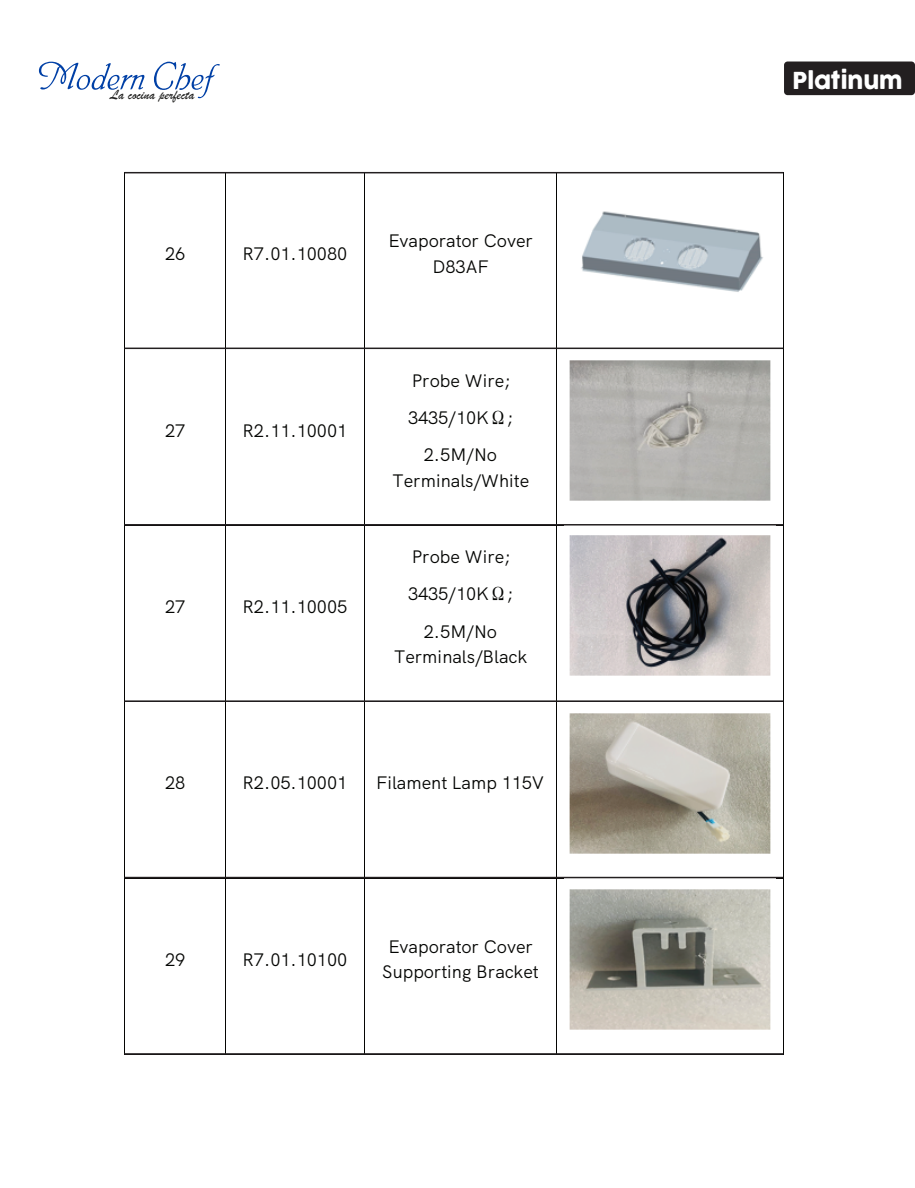
<style>
.page{position:relative;width:915px;height:1188px;background:#fff}
.page>*{position:absolute;margin:0;border:0;box-sizing:border-box;transform-origin:0 0}
.t1{font:22.8px "Cocogoose";color:#fff;scale:.96 1}
.t2{font:18.15px/25.5px "HK Grotesk";letter-spacing:-.005em;color:#040503;text-align:center}
.t3{font:14.25px "Brush Script";color:#1f1f1e}
.s1{font-family:"MS Mincho"}
</style>
<div class="page">
<svg style="left:39px;top:62px;width:105px;height:28px"></svg>
<svg style="left:154px;top:62px;width:66px;height:36px"></svg>
<div style="left:783px;top:62px;width:131px;height:33px;background:#231f20;border-radius:4px"></div>
<hr style="left:124px;top:173px;width:1px;height:175px;background:#040503">
<hr style="left:225px;top:173px;width:1px;height:175px;background:#040503">
<hr style="left:364px;top:173px;width:1px;height:175px;background:#040503">
<hr style="left:556px;top:173px;width:1px;height:175px;background:#040503">
<hr style="left:782px;top:173px;width:1px;height:175px;background:#040503">
<hr style="left:124px;top:349px;width:1px;height:176px;background:#040503">
<hr style="left:225px;top:349px;width:1px;height:176px;background:#040503">
<hr style="left:364px;top:349px;width:1px;height:176px;background:#040503">
<hr style="left:556px;top:349px;width:1px;height:176px;background:#040503">
<hr style="left:782px;top:349px;width:1px;height:176px;background:#040503">
<hr style="left:125px;top:525px;width:100px;height:1px;background:#040503">
<hr style="left:226px;top:525px;width:138px;height:1px;background:#040503">
<hr style="left:364px;top:525px;width:192px;height:1px;background:#040503">
<hr style="left:556px;top:525px;width:226px;height:1px;background:#040503">
<hr style="left:124px;top:525px;width:1px;height:176px;background:#040503">
<hr style="left:225px;top:525px;width:1px;height:176px;background:#040503">
<hr style="left:364px;top:525px;width:1px;height:176px;background:#040503">
<hr style="left:556px;top:525px;width:1px;height:176px;background:#040503">
<hr style="left:782px;top:525px;width:1px;height:176px;background:#040503">
<hr style="left:124px;top:702px;width:1px;height:176px;background:#040503">
<hr style="left:225px;top:702px;width:1px;height:176px;background:#040503">
<hr style="left:364px;top:702px;width:1px;height:176px;background:#040503">
<hr style="left:556px;top:702px;width:1px;height:176px;background:#040503">
<hr style="left:782px;top:702px;width:1px;height:176px;background:#040503">
<hr style="left:125px;top:878px;width:100px;height:1px;background:#040503">
<hr style="left:226px;top:878px;width:138px;height:1px;background:#040503">
<hr style="left:364px;top:878px;width:192px;height:1px;background:#040503">
<hr style="left:556px;top:878px;width:226px;height:1px;background:#040503">
<hr style="left:124px;top:878px;width:1px;height:176px;background:#040503">
<hr style="left:225px;top:878px;width:1px;height:176px;background:#040503">
<hr style="left:364px;top:878px;width:1px;height:176px;background:#040503">
<hr style="left:556px;top:878px;width:1px;height:176px;background:#040503">
<hr style="left:782px;top:878px;width:1px;height:176px;background:#040503">
<img style="left:564px;top:173px;width:211px;height:119px">
<img style="left:564px;top:349px;width:211px;height:152px">
<img style="left:569px;top:535px;width:202px;height:141px">
<img style="left:569px;top:713px;width:202px;height:141px">
<img style="left:564px;top:878px;width:211px;height:152px">
<hr style="left:124px;top:172px;width:659px;height:1px;background:#231f20">
<hr style="left:124px;top:348px;width:659px;height:1px;background:#231f20">
<hr style="left:124px;top:524px;width:659px;height:1px;background:#231f20">
<hr style="left:124px;top:700px;width:659px;height:2px;background:#231f20">
<hr style="left:124px;top:877px;width:659px;height:1px;background:#231f20">
<hr style="left:124px;top:1053px;width:659px;height:2px;background:#231f20">
<p class="t3" style="left:110px;top:86px;width:86px">La cocina perfecta</p>
<p class="t2" style="left:165px;top:239px;width:22px">26</p>
<p class="t2" style="left:242px;top:239px;width:106px">R7.01.10080</p>
<p class="t2" style="left:165px;top:416px;width:22px">27</p>
<p class="t2" style="left:242px;top:416px;width:106px">R2.11.10001</p>
<p class="t2" style="left:165px;top:592px;width:22px">27</p>
<p class="t2" style="left:242px;top:592px;width:106px">R2.11.10005</p>
<p class="t2" style="left:388px;top:227px;width:146px">Evaporator Cover<br>D83AF</p>
<p class="t2" style="left:408px;top:360px;width:106px;line-height:37.2px">Probe Wire;<br>3435/10K<span class="s1">Ω</span>;<br>2.5M/No</p>
<p class="t2" style="left:392px;top:466px;width:138px">Terminals/White</p>
<p class="t2" style="left:408px;top:536px;width:106px;line-height:37.5px">Probe Wire;<br>3435/10K<span class="s1">Ω</span>;<br>2.5M/No</p>
<p class="t2" style="left:394px;top:642px;width:135px">Terminals/Black</p>
<p class="t2" style="left:165px;top:769px;width:22px">28</p>
<p class="t2" style="left:242px;top:769px;width:106px">R2.05.10001</p>
<p class="t2" style="left:376px;top:769px;width:169px">Filament Lamp 115V</p>
<p class="t2" style="left:165px;top:945px;width:22px">29</p>
<p class="t2" style="left:242px;top:945px;width:106px">R7.01.10100</p>
<p class="t2" style="left:382px;top:932px;width:158px">Evaporator Cover<br>Supporting Bracket</p>
<p class="t1" style="left:792px;top:65px;width:116px">Platinum</p>
</div>
